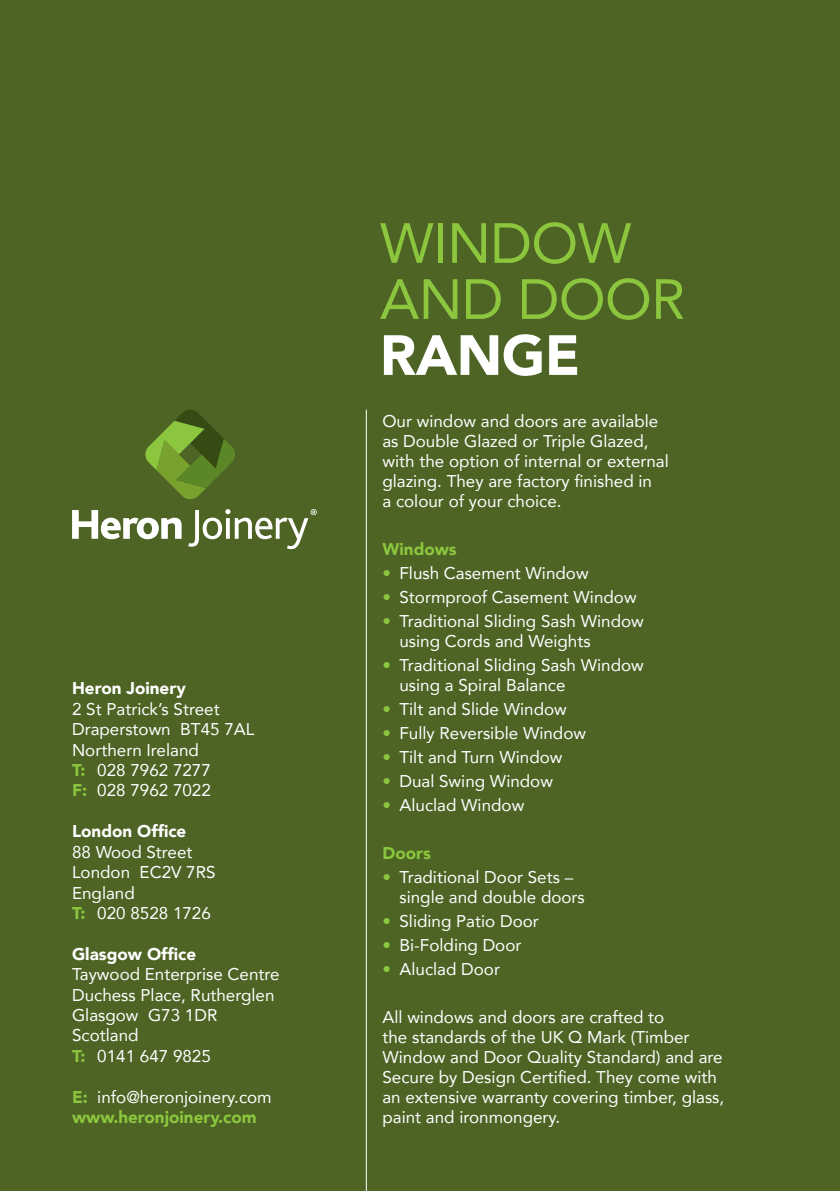
<style>
.page{position:relative;width:840px;height:1191px;background:#fff}
.page>*{position:absolute;margin:0;border:0;box-sizing:border-box;transform-origin:0 0}
.t1{font:56px/56px "Avenir";letter-spacing:-.01em;color:#8bc63e}
.t2{font:900 56px "Avenir";letter-spacing:-.01em;color:#fff}
.Descriptor_Header{font:17px/20px "Avenir";color:#fff}
.t3{font:900 17px "Avenir";color:#fff}
.Descriptor_Header-2{font:900 17px "Avenir";color:#8bc63e}
.s1{font-weight:900;color:#8bc63e}
.s2{color:#8bc63e}
</style>
<div class="page">
<div style="left:0;top:0;width:839px;height:1191px;background:#4d6425"></div>
<hr style="left:365px;top:410px;width:1px;height:781px;background:#fff">
<svg style="left:145px;top:410px;width:90px;height:90px"></svg>
<svg style="left:72px;top:509px;width:244px;height:40px"></svg>
<p class="t3" style="left:72px;top:674px;width:115px">Heron Joinery</p>
<p class="Descriptor_Header" style="left:72px;top:698px;width:149px">2 St Patrick’s Street</p>
<p class="Descriptor_Header" style="left:72px;top:719px;width:184px">Draperstown BT45 7AL</p>
<p class="Descriptor_Header" style="left:72px;top:739px;width:128px">Northern Ireland</p>
<p class="Descriptor_Header" style="left:72px;top:759px;width:140px"><span class="s1">T:</span> 028 7962 7277</p>
<p class="Descriptor_Header" style="left:72px;top:780px;width:140px"><span class="s1">F:</span> 028 7962 7022</p>
<p class="t3" style="left:72px;top:816px;width:116px">London Office</p>
<p class="Descriptor_Header" style="left:72px;top:841px;width:122px">88 Wood Street</p>
<p class="Descriptor_Header" style="left:72px;top:861px;width:145px">London EC2V 7RS</p>
<p class="Descriptor_Header" style="left:72px;top:882px;width:64px">England</p>
<p class="Descriptor_Header" style="left:72px;top:902px;width:140px"><span class="s1">T:</span> 020 8528 1726</p>
<p class="t3" style="left:72px;top:939px;width:126px">Glasgow Office</p>
<p class="Descriptor_Header" style="left:72px;top:963px;width:209px">Taywood Enterprise Centre</p>
<p class="Descriptor_Header" style="left:72px;top:984px;width:204px">Duchess Place, Rutherglen</p>
<p class="Descriptor_Header" style="left:72px;top:1004px;width:147px">Glasgow G73 1DR</p>
<p class="Descriptor_Header" style="left:72px;top:1025px;width:68px">Scotland</p>
<p class="Descriptor_Header" style="left:72px;top:1045px;width:140px"><span class="s1">T:</span> 0141 647 9825</p>
<p class="Descriptor_Header" style="left:72px;top:1086px;width:201px"><span class="s1">E:</span> info@heronjoinery.com</p>
<p class="Descriptor_Header-2" style="left:72px;top:1102px;width:186px">www.heronjoinery.com</p>
<p class="t1" style="left:379px;top:214px;width:307px">WINDOW<br>AND DOOR</p>
<p class="t2" style="left:379px;top:307px;width:202px">RANGE</p>
<p class="Descriptor_Header" style="left:382px;top:410px;width:288px">Our window and doors are available as Double Glazed or Triple Glazed, with the option of internal or external glazing. They are factory finished in<br>a colour of your choice.</p>
<p class="Descriptor_Header-2" style="left:382px;top:534px;width:76px">Windows</p>
<p class="Descriptor_Header" style="left:382px;top:562px;width:207px"><span class="s2">•</span> Flush Casement Window</p>
<p class="Descriptor_Header" style="left:382px;top:586px;width:255px"><span class="s2">•</span> Stormproof Casement Window</p>
<p class="Descriptor_Header" style="left:399px;top:610px;width:246px;text-indent:-17px"><span class="s2">•</span> Traditional Sliding Sash Window using Cords and Weights</p>
<p class="Descriptor_Header" style="left:399px;top:654px;width:246px;text-indent:-17px"><span class="s2">•</span> Traditional Sliding Sash Window using a Spiral Balance</p>
<p class="Descriptor_Header" style="left:382px;top:698px;width:186px"><span class="s2">•</span> Tilt and Slide Window</p>
<p class="Descriptor_Header" style="left:382px;top:722px;width:205px"><span class="s2">•</span> Fully Reversible Window</p>
<p class="Descriptor_Header" style="left:382px;top:746px;width:181px"><span class="s2">•</span> Tilt and Turn Window</p>
<p class="Descriptor_Header" style="left:382px;top:770px;width:172px"><span class="s2">•</span> Dual Swing Window</p>
<p class="Descriptor_Header" style="left:382px;top:794px;width:143px"><span class="s2">•</span> Aluclad Window</p>
<p class="Descriptor_Header-2" style="left:382px;top:838px;width:50px">Doors</p>
<p class="Descriptor_Header" style="left:399px;top:866px;width:187px;text-indent:-17px"><span class="s2">•</span> Traditional Door Sets – single and double doors</p>
<p class="Descriptor_Header" style="left:382px;top:910px;width:158px"><span class="s2">•</span> Sliding Patio Door</p>
<p class="Descriptor_Header" style="left:382px;top:934px;width:140px"><span class="s2">•</span> Bi-Folding Door</p>
<p class="Descriptor_Header" style="left:382px;top:958px;width:119px"><span class="s2">•</span> Aluclad Door</p>
<p class="Descriptor_Header" style="left:382px;top:1006px;width:343px">All windows and doors are crafted to<br>the standards of the UK Q Mark (Timber Window and Door Quality Standard) and are Secure by Design Certified. They come with an extensive warranty covering timber, glass, paint and ironmongery.</p>
</div>
